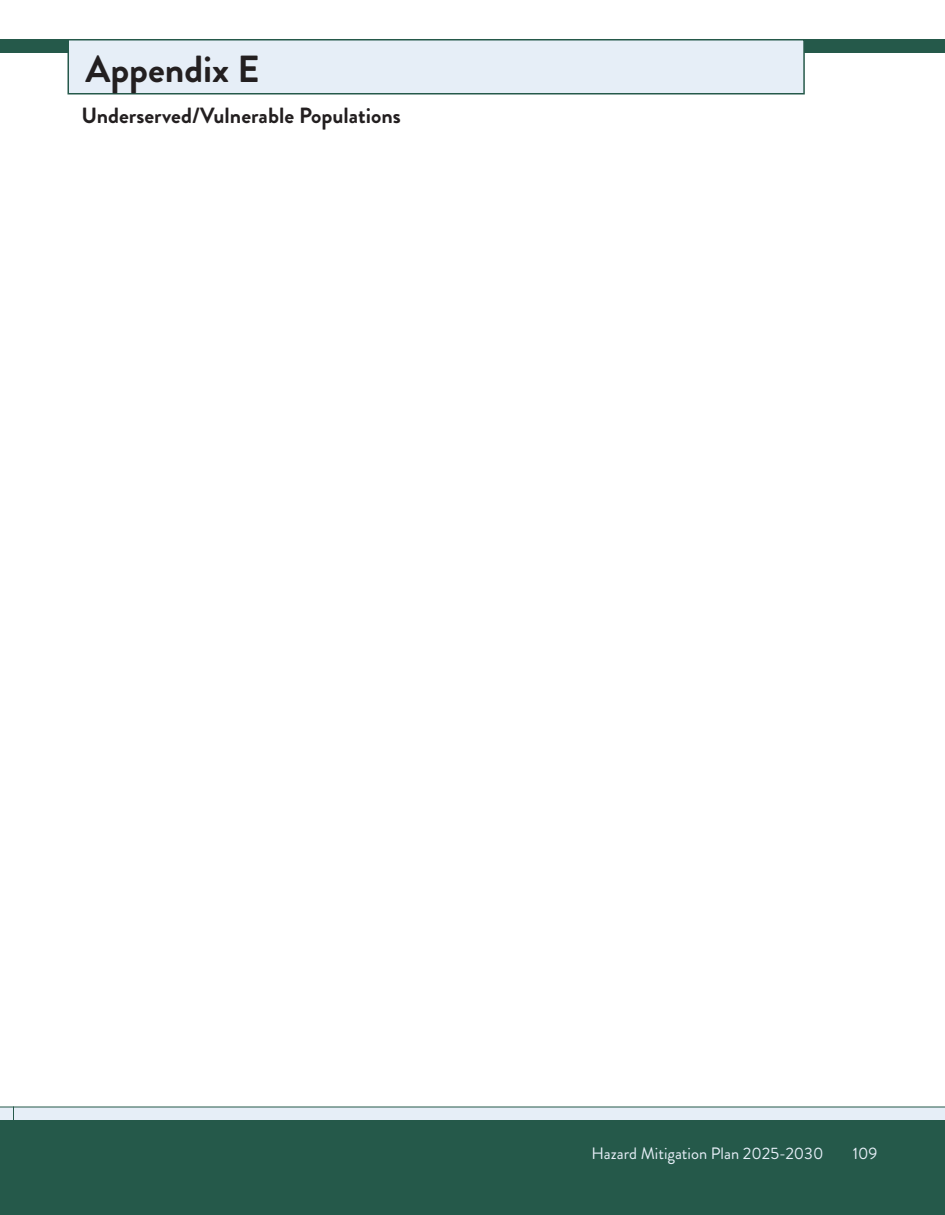
<style>
.page{position:relative;width:945px;height:1215px;background:#fff}
.page>*{position:absolute;margin:0;border:0;box-sizing:border-box;transform-origin:0 0}
.Chapter_Title{font:700 37.65px "Brandon Grotesque";color:#231f20}
.Header_1{font:700 22.05px "Brandon Grotesque";color:#231f20}
.Paragraph{font:16.5px "Brandon Grotesque";color:#e6eef7}
</style>
<div class="page">
<div style="left:0;top:40px;width:14px;height:13px;background:#25594a"></div>
<div style="left:0;top:1120px;width:14px;height:95px;background:#25594a"></div>
<div style="left:14px;top:39px;width:931px;height:13px;background:#25594a"></div>
<svg style="left:0;top:1107px;width:945px;height:13px;background:#dee8f0"></svg>
<div style="left:14px;top:1120px;width:931px;height:95px;background:#25594a"></div>
<div style="left:68px;top:39px;width:737px;height:55px;background:#e6eef7;border:2px solid #25594a"></div>
<p class="Chapter_Title" style="left:86px;top:43px;width:176px">Appendix E</p>
<p class="Header_1" style="left:81px;top:100px;width:321px">Underserved/Vulnerable Populations</p>
<p class="Paragraph" style="left:592px;top:1142px;width:233px">Hazard Mitigation Plan 2025-2030</p>
<p class="Paragraph" style="left:853px;top:1142px;width:26px">109</p>
</div>
